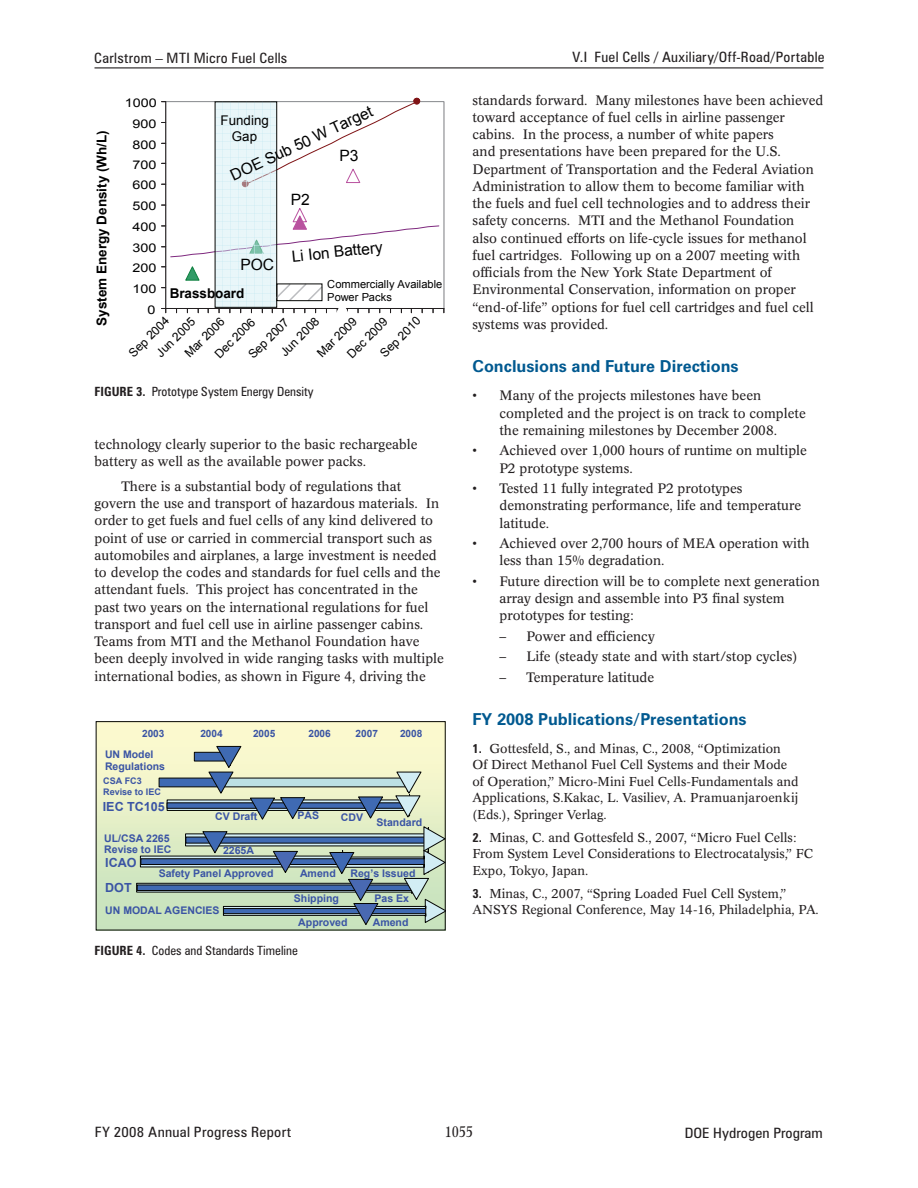
<style>
.page{position:relative;width:918px;height:1188px;background:#fff}
.page>*{position:absolute;margin:0;border:0;box-sizing:border-box;transform-origin:0 0}
._1_RptObjHead{font:700 16.5px "Zurich BT";color:#005990}
.t1{font:15.6px "Arial";letter-spacing:-.005em;color:#000}
.t2{font:condensed 15px "Concorde BE";color:#231f20}
.t3{font:condensed 14.25px "Zurich BT";letter-spacing:.015em;color:#231f20;scale:1.05 1}
.t4{font:condensed 14.25px "Zurich BT";letter-spacing:.015em;color:#231f20;scale:1.08 1}
._1_Body_text{font:13.5px/17.2px "Concorde BE";color:#231f20}
._1_Bulleted{font:13.5px/17.2px "Concorde BE";color:#231f20}
._1_SubBulleted{font:13.5px "Concorde BE";color:#231f20}
.t5{font:700 13.5px "Arial";color:#000}
._1_SubBulleted_Last{font:13.5px "Concorde BE";color:#231f20}
.t6{font:13.35px/15.9px "Arial";color:#000;text-align:center}
._1_Reference{font:12.75px/16.5px "Concorde BE";color:#231f20}
._1_FigureTitle{font:condensed 12.75px "Zurich BT";color:#231f20}
.t7{font:700 12.6px "Arial";color:#3a54a4}
.t8{font:12px/20.7px "Arial";color:#000}
.t9{font:12px "Arial";color:#000;scale:1.2 1}
.t10{font:11.1px/13.4px "Arial";color:#000}
.t11{font:700 10.5px/10.8px "Arial";color:#3a54a4}
.t12{font:700 10.05px "Arial";letter-spacing:-.005em;color:#3a54a4}
.t13{font:700 9px/10.9px "Arial";color:#3a54a4}
.s1{font-weight:700}
.s2{font-family:"Zurich BT"}
.s3{font-family:"Zurich BT";font-weight:700;font-stretch:condensed}
</style>
<div class="page">
<hr style="left:94px;top:67px;width:730px;height:1px;background:#231f20">
<svg style="left:162px;top:98px;width:283px;height:216px"></svg>
<div style="left:276px;top:283px;width:46px;height:18px;border:1px solid #050604"></div>
<img style="left:98px;top:724px;width:345px;height:204px">
<svg style="left:137px;top:826px;width:309px;height:99px;background:#9ab0a7"></svg>
<svg style="left:159px;top:746px;width:263px;height:74px;background:#bfcab9"></svg>
<p class="t3" style="left:94px;top:49px;width:185px">Carlstrom – MTI Micro Fuel Cells</p>
<p class="t3" style="left:573px;top:49px;width:242px">V.I Fuel Cells / Auxiliary/Off-Road/Portable</p>
<p class="t9" style="left:125px;top:95px;width:28px">1000</p>
<p class="t1" style="left:227px;top:167px;width:157px;rotate:-25deg">DOE Sub 50 W Target</p>
<p class="t6" style="left:221px;top:112px;width:50px">Funding<br>Gap</p>
<p class="t6" style="left:225px;top:112px;width:49px">Funding<br>Gap</p>
<p class="t9" style="left:133px;top:116px;width:21px">900</p>
<p class="t5" style="left:93px;top:326px;width:197px;rotate:-90deg">System Energy Density (Wh/L)</p>
<p class="t9" style="left:133px;top:137px;width:21px">800</p>
<p class="t1" style="left:339px;top:145px;width:21px">P3</p>
<p class="t9" style="left:133px;top:157px;width:21px">700</p>
<p class="t9" style="left:133px;top:177px;width:21px">600</p>
<p class="t1" style="left:291px;top:190px;width:21px">P2</p>
<p class="t9" style="left:133px;top:198px;width:21px">500</p>
<p class="t9" style="left:133px;top:219px;width:21px">400</p>
<p class="t9" style="left:133px;top:240px;width:21px">300</p>
<p class="t1" style="left:291px;top:246px;width:93px;rotate:-6deg">Li Ion Battery</p>
<p class="t1" style="left:240px;top:255px;width:35px">POC</p>
<p class="t9" style="left:133px;top:260px;width:21px">200</p>
<p class="t10" style="left:327px;top:277px;width:117px">Commercially Available<br>Power Packs</p>
<p class="t9" style="left:133px;top:281px;width:21px">100</p>
<p class="t1" style="left:170px;top:282px;width:81px">Brassboard</p>
<p class="t5" style="left:170px;top:284px;width:76px">Brassboard</p>
<p class="t9" style="left:147px;top:302px;width:8px">0</p>
<p class="t8" style="left:124px;top:348px;width:53px;rotate:-45deg">Sep 2004</p>
<p class="t8" style="left:375px;top:348px;width:53px;rotate:-45deg">Sep 2010</p>
<p class="t8" style="left:275px;top:347px;width:51px;rotate:-45deg">Jun 2008</p>
<p class="_1_FigureTitle" style="left:94px;top:383px;width:221px"><span class="s1">FIGURE 3.</span> Prototype System Energy Density</p>
<p class="t8" style="left:312px;top:348px;width:52px;rotate:-45deg">Mar 2009</p>
<p class="t8" style="left:342px;top:349px;width:53px;rotate:-45deg">Dec 2009</p>
<p class="t8" style="left:165px;top:334px;width:52px;text-indent:-20px;rotate:-45deg">Jun 2005<br>Mar 2006</p>
<p class="t8" style="left:225px;top:331px;width:53px;line-height:24.2px;text-indent:-24px;rotate:-45deg">Dec 2006<br>Sep 2007</p>
<p class="_1_Body_text" style="left:94px;top:436px;width:325px">technology clearly superior to the basic rechargeable battery as well as the available power packs.</p>
<p class="_1_Body_text" style="left:94px;top:478px;width:351px;text-indent:27px">There is a substantial body of regulations that govern the use and transport of hazardous materials. In order to get fuels and fuel cells of any kind delivered to point of use or carried in commercial transport such as automobiles and airplanes, a large investment is needed to develop the codes and standards for fuel cells and the attendant fuels. This project has concentrated in the past two years on the international regulations for fuel transport and fuel cell use in airline passenger cabins.<br>Teams from MTI and the Methanol Foundation have been deeply involved in wide ranging tasks with multiple international bodies, as shown in Figure 4, driving the</p>
<p class="t12" style="left:142px;top:727px;width:24px">2003</p>
<p class="t12" style="left:200px;top:727px;width:24px">2004</p>
<p class="t12" style="left:253px;top:727px;width:24px">2005</p>
<p class="t12" style="left:308px;top:727px;width:24px">2006</p>
<p class="t12" style="left:356px;top:727px;width:24px">2007</p>
<p class="t12" style="left:400px;top:727px;width:24px">2008</p>
<p class="t11" style="left:105px;top:749px;width:61px;line-height:12px">UN Model<br>Regulations</p>
<p class="t13" style="left:103px;top:776px;width:59px">CSA FC3<br>Revise to IEC</p>
<p class="t7" style="left:103px;top:799px;width:63px">IEC TC105</p>
<p class="t11" style="left:104px;top:833px;width:69px">UL/CSA 2265<br>Revise to IEC</p>
<p class="t11" style="left:215px;top:811px;width:44px">CV Draft</p>
<p class="t11" style="left:223px;top:846px;width:33px">2265A</p>
<p class="t11" style="left:298px;top:811px;width:23px">PAS</p>
<p class="t11" style="left:341px;top:812px;width:24px">CDV</p>
<p class="t11" style="left:377px;top:817px;width:47px">Standard</p>
<p class="t7" style="left:105px;top:854px;width:33px">ICAO</p>
<p class="t11" style="left:105px;top:905px;width:116px">UN MODAL AGENCIES</p>
<p class="t11" style="left:159px;top:868px;width:116px">Safety Panel Approved</p>
<p class="t11" style="left:300px;top:868px;width:37px">Amend</p>
<p class="t11" style="left:350px;top:868px;width:66px">Reg’s Issued</p>
<p class="t7" style="left:105px;top:879px;width:28px">DOT</p>
<p class="t11" style="left:294px;top:894px;width:47px">Shipping</p>
<p class="t11" style="left:375px;top:894px;width:36px">Pas Ex</p>
<p class="t11" style="left:298px;top:918px;width:51px">Approved</p>
<p class="t11" style="left:373px;top:917px;width:37px">Amend</p>
<p class="_1_FigureTitle" style="left:94px;top:943px;width:205px"><span class="s1">FIGURE 4.</span> Codes and Standards Timeline</p>
<p class="_1_Body_text" style="left:472px;top:91px;width:352px">standards forward. Many milestones have been achieved toward acceptance of fuel cells in airline passenger cabins. In the process, a number of white papers<br>and presentations have been prepared for the U.S.<br>Department of Transportation and the Federal Aviation Administration to allow them to become familiar with the fuels and fuel cell technologies and to address their safety concerns. MTI and the Methanol Foundation<br>also continued efforts on life-cycle issues for methanol fuel cartridges. Following up on a 2007 meeting with officials from the New York State Department of Environmental Conservation, information on proper “end-of-life” options for fuel cell cartridges and fuel cell systems was provided.</p>
<p class="_1_RptObjHead" style="left:472px;top:357px;width:268px">Conclusions and Future Directions</p>
<p class="_1_Bulleted" style="left:500px;top:387px;width:308px;text-indent:-27px">• Many of the projects milestones have been completed and the project is on track to complete the remaining milestones by December 2008.</p>
<p class="_1_Bulleted" style="left:500px;top:442px;width:309px;text-indent:-27px">• Achieved over 1,000 hours of runtime on multiple<br>P2 prototype systems.</p>
<p class="_1_Bulleted" style="left:500px;top:480px;width:303px;text-indent:-27px">• Tested 11 fully integrated P2 prototypes demonstrating performance, life and temperature latitude.</p>
<p class="_1_Bulleted" style="left:500px;top:535px;width:312px;text-indent:-27px">• Achieved over 2,700 hours of MEA operation with less than 15% degradation.</p>
<p class="_1_Bulleted" style="left:500px;top:573px;width:322px;text-indent:-27px">• Future direction will be to complete next generation array design and assemble into P3 final system prototypes for testing:</p>
<p class="_1_SubBulleted" style="left:500px;top:629px;width:157px"><span class="s2">–</span> Power and efficiency</p>
<p class="_1_SubBulleted" style="left:500px;top:649px;width:300px"><span class="s2">–</span> Life (steady state and with start/stop cycles)</p>
<p class="_1_SubBulleted_Last" style="left:500px;top:670px;width:156px"><span class="s2">–</span> Temperature latitude</p>
<p class="_1_RptObjHead" style="left:472px;top:710px;width:276px">FY 2008 Publications/Presentations</p>
<p class="_1_Reference" style="left:472px;top:740px;width:328px"><span class="s3">1.</span> Gottesfeld, S., and Minas, C., 2008, “Optimization Of Direct Methanol Fuel Cell Systems and their Mode of Operation,” Micro-Mini Fuel Cells-Fundamentals and Applications, S.Kakac, L. Vasiliev, A. Pramuanjaroenkij (Eds.), Springer Verlag.</p>
<p class="_1_Reference" style="left:472px;top:829px;width:342px"><span class="s3">2.</span> Minas, C. and Gottesfeld S., 2007, “Micro Fuel Cells:<br>From System Level Considerations to Electrocatalysis,” FC<br>Expo, Tokyo, Japan.</p>
<p class="_1_Reference" style="left:472px;top:885px;width:348px"><span class="s3">3.</span> Minas, C., 2007, “Spring Loaded Fuel Cell System,”<br>ANSYS Regional Conference, May 14-16, Philadelphia, PA.</p>
<p class="t4" style="left:95px;top:1124px;width:184px">FY 2008 Annual Progress Report</p>
<p class="t2" style="left:445px;top:1123px;width:30px">1055</p>
<p class="t4" style="left:685px;top:1124px;width:129px">DOE Hydrogen Program</p>
</div>
